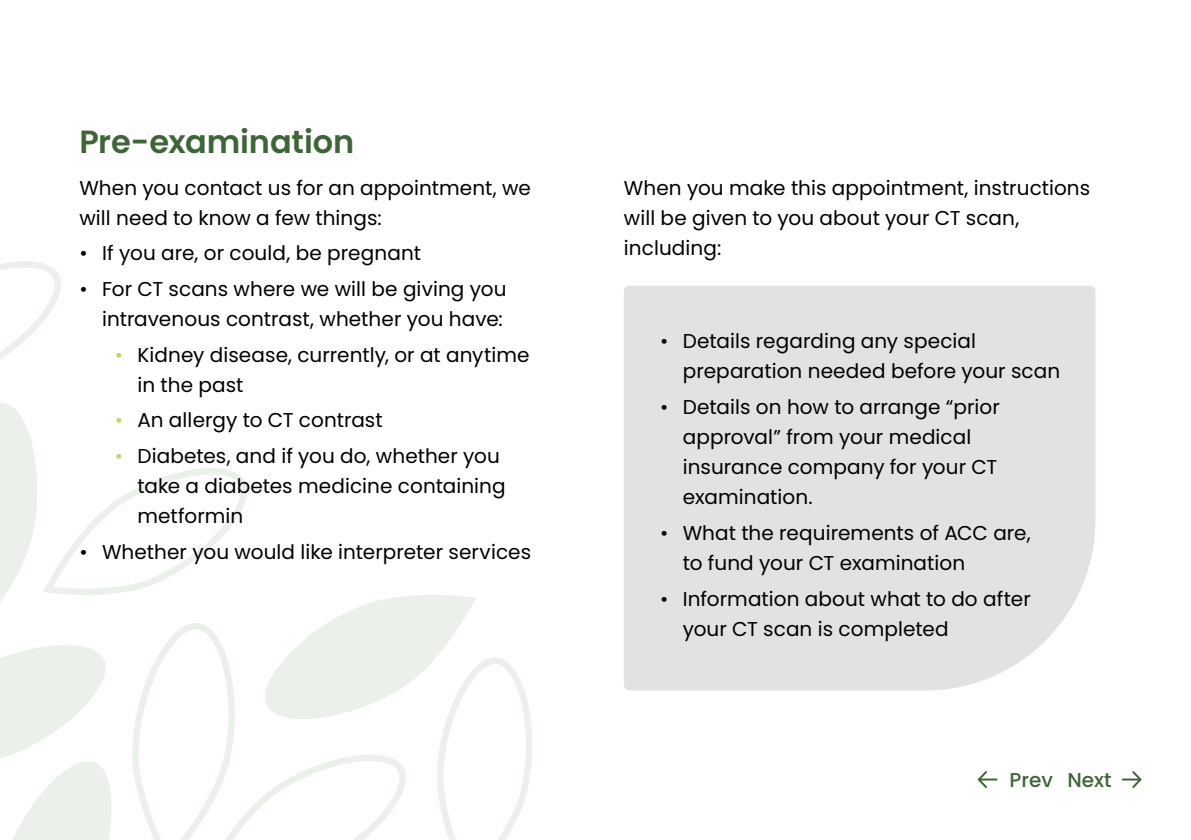
<style>
.page{position:relative;width:1191px;height:840px;background:#fff}
.page>*{position:absolute;margin:0;border:0;box-sizing:border-box;transform-origin:0 0}
.t1{font:600 32px "Poppins";letter-spacing:-.005em;color:#3d6636}
.t2{font:20px/30px "Poppins";letter-spacing:.005em;color:#000}
.t3{font:500 20px "Poppins";color:#3d6636}
.s1{color:#bcd866}
</style>
<div class="page">
<svg style="left:0;top:261px;width:532px;height:578px"></svg>
<div style="left:624px;top:286px;width:471px;height:404px;background:#e1e3e0"></div>
<svg style="left:1122px;top:771px;width:20px;height:17px"></svg>
<svg style="left:977px;top:771px;width:19px;height:17px"></svg>
<h1 class="t1" style="left:79px;top:123px;width:276px">Pre-examination</h1>
<p class="t2" style="left:79px;top:172px;width:453px">When you contact us for an appointment, we will need to know a few things:</p>
<p class="t2" style="left:79px;top:238px;width:343px">• If you are, or could, be pregnant</p>
<p class="t2" style="left:79px;top:274px;width:428px;text-align:right">• For CT scans where we will be giving you intravenous contrast, whether you have:</p>
<p class="t2" style="left:137px;top:339px;width:393px;text-indent:-23px"><span class="s1">•</span> Kidney disease, currently, or at anytime in the past</p>
<p class="t2" style="left:115px;top:405px;width:269px"><span class="s1">•</span> An allergy to CT contrast</p>
<p class="t2" style="left:137px;top:441px;width:370px;text-indent:-23px"><span class="s1">•</span> Diabetes, and if you do, whether you take a diabetes medicine containing metformin</p>
<p class="t2" style="left:79px;top:536px;width:453px">• Whether you would like interpreter services</p>
<p class="t2" style="left:624px;top:172px;width:468px">When you make this appointment, instructions will be given to you about your CT scan, including:</p>
<p class="t2" style="left:682px;top:326px;width:379px;text-indent:-23px">• Details regarding any special preparation needed before your scan</p>
<p class="t2" style="left:682px;top:392px;width:319px;text-indent:-23px">• Details on how to arrange “prior approval” from your medical insurance company for your CT examination.</p>
<p class="t2" style="left:682px;top:517px;width:349px;text-indent:-23px">• What the requirements of ACC are, to fund your CT examination</p>
<p class="t2" style="left:682px;top:583px;width:349px;text-indent:-23px">• Information about what to do after your CT scan is completed</p>
<p class="t3" style="left:1009px;top:768px;width:104px">Prev Next</p>
</div>
